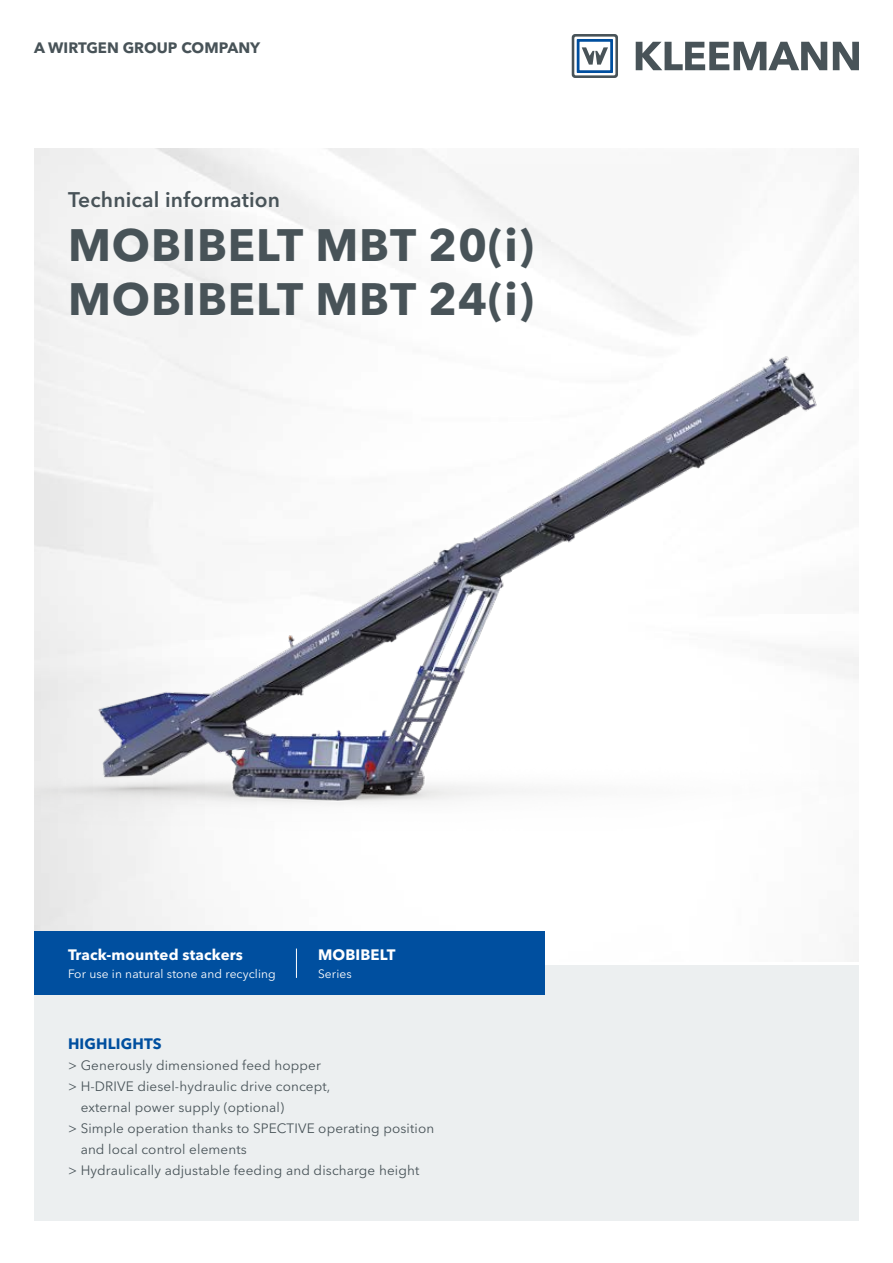
<style>
.page{position:relative;width:893px;height:1263px;background:#fff}
.page>*{position:absolute;margin:0;border:0;box-sizing:border-box;transform-origin:0 0}
.t1{font:700 45px/54px "Avenir Next LT Pro";letter-spacing:.02em;color:#485358}
.t2{font:600 21px "Avenir Next LT Pro";letter-spacing:.01em;color:#485358}
.t3{font:700 15px "Avenir Next LT Pro";letter-spacing:.01em;color:#fff}
.t4{font:700 15px "Avenir Next LT Pro";color:#485358}
.t5{font:700 15px "Avenir Next LT Pro";letter-spacing:.01em;color:#004f9f}
.t6{font:13.5px "Avenir Next LT Pro";letter-spacing:.01em;color:#485358}
.t7{font:12px "Avenir Next LT Pro";letter-spacing:.01em;color:#fff}
</style>
<div class="page">
<img style="left:34px;top:285px;width:825px;height:676px">
<svg style="left:636px;top:42px;width:191px;height:28px"></svg>
<svg style="left:833px;top:42px;width:26px;height:28px"></svg>
<svg style="left:572px;top:34px;width:46px;height:44px"></svg>
<div style="left:34px;top:965px;width:825px;height:255px;background:#eceff0"></div>
<div style="left:34px;top:931px;width:510px;height:64px;background:#004f9f"></div>
<hr style="left:296px;top:948px;width:1px;height:30px;background:#fff">
<p class="t4" style="left:34px;top:39px;width:228px">A WIRTGEN GROUP COMPANY</p>
<h2 class="t2" style="left:68px;top:187px;width:214px">Technical information</h2>
<h1 class="t1" style="left:68px;top:218px;width:467px">MOBIBELT MBT 20(i)<br>MOBIBELT MBT 24(i)</h1>
<p class="t3" style="left:68px;top:945px;width:176px">Track-mounted stackers</p>
<p class="t7" style="left:68px;top:966px;width:209px">For use in natural stone and recycling</p>
<p class="t3" style="left:318px;top:945px;width:79px">MOBIBELT</p>
<p class="t7" style="left:318px;top:966px;width:35px">Series</p>
<p class="t5" style="left:68px;top:1034px;width:95px">HIGHLIGHTS</p>
<p class="t6" style="left:68px;top:1057px;width:254px">&gt; Generously dimensioned feed hopper</p>
<p class="t6" style="left:68px;top:1078px;width:264px">&gt; H-DRIVE diesel-hydraulic drive concept,</p>
<p class="t6" style="left:81px;top:1099px;width:205px">external power supply (optional)</p>
<p class="t6" style="left:68px;top:1120px;width:368px">&gt; Simple operation thanks to SPECTIVE operating position</p>
<p class="t6" style="left:81px;top:1141px;width:168px">and local control elements</p>
<p class="t6" style="left:68px;top:1162px;width:353px">&gt; Hydraulically adjustable feeding and discharge height</p>
</div>
